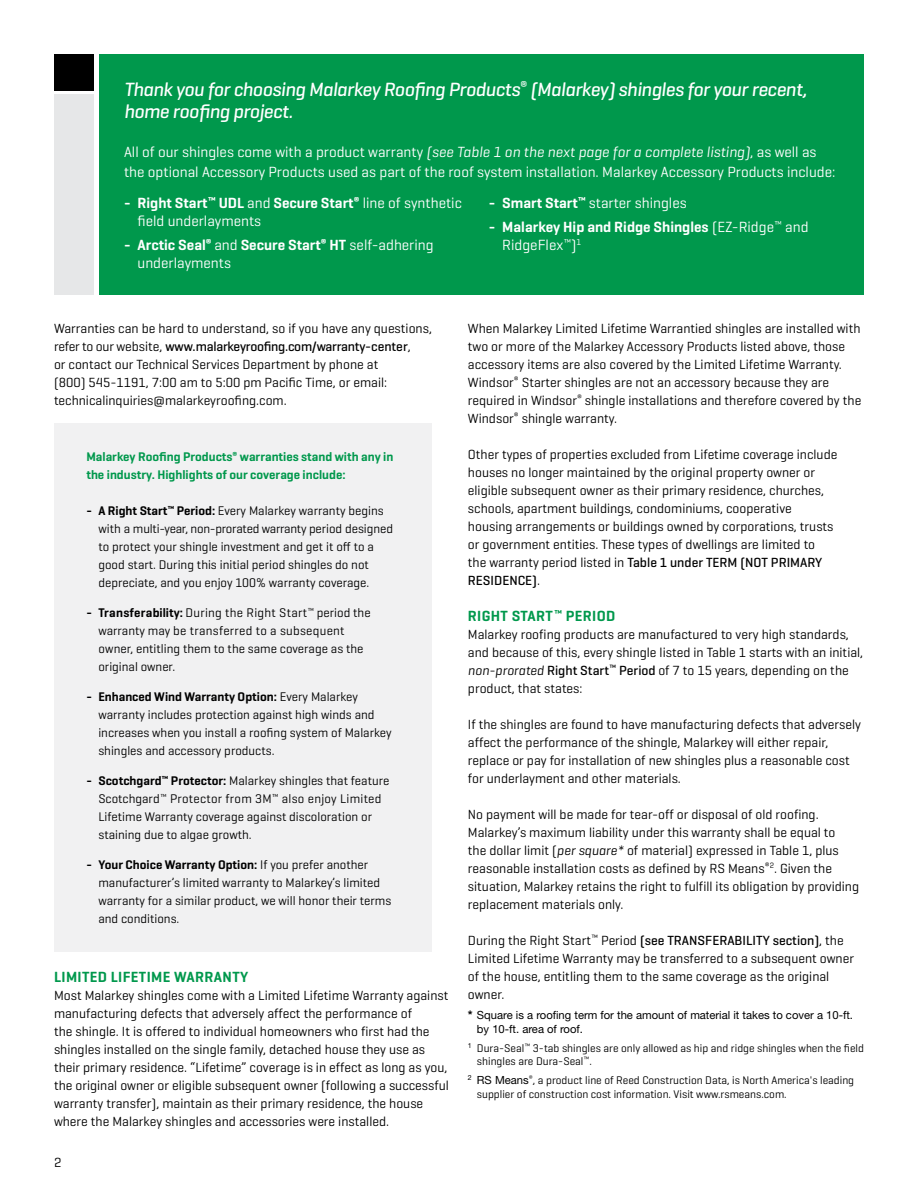
<style>
.page{position:relative;width:918px;height:1188px;background:#fff}
.page>*{position:absolute;margin:0;border:0;box-sizing:border-box;transform-origin:0 0}
.t1{font:italic 500 19.5px/22.5px "Geogrotesque";letter-spacing:-.02em;color:#fff}
.t2{font:15px/18px "Geogrotesque";color:#fff}
.t3{font:600 15px/18px "Geogrotesque";color:#fff}
.t4{font:600 15px "Geogrotesque";letter-spacing:.025em;color:#00984c}
.t5{font:13.5px/18px "Geogrotesque";color:#000}
.t6{font:12.75px/18px "Geogrotesque";color:#000}
.t7{font:600 12.75px/18px "Geogrotesque";color:#00984c}
.t8{font:11.25px/13.5px "Geogrotesque";color:#000}
.t9{font:11.25px/13.5px "Helvetica Neue LT Std";color:#000}
.s1{font-style:italic}
.s2{font-weight:600}
.s3{font-weight:400}
.s4{font-weight:500}
.s5{font-weight:700;font-size:12px}
.s6{font-family:"Helvetica Neue LT Std"}
</style>
<div class="page">
<div style="left:100px;top:54px;width:764px;height:241px;background:#00984c"></div>
<div style="left:54px;top:423px;width:378px;height:529px;background:#f1f1f2"></div>
<div style="left:54px;top:54px;width:40px;height:36px;background:#000"></div>
<div style="left:54px;top:94px;width:40px;height:201px;background:#e6e7e8"></div>
<h1 class="t1" style="left:124px;top:78px;width:685px">Thank you for choosing Malarkey Roofing Products<sup>®</sup> (Malarkey) shingles for your recent, home roofing project.</h1>
<p class="t2" style="left:124px;top:142px;width:713px;line-height:19.5px">All of our shingles come with a product warranty <span class="s1">(see Table 1 on the next page for a complete listing)</span>, as well as the optional Accessory Products used as part of the roof system installation. Malarkey Accessory Products include:</p>
<p class="t2" style="left:138px;top:193px;width:326px;text-indent:-14px"><span class="s2">- Right Start</span><sup>™</sup> <span class="s2">UDL</span> and <span class="s2">Secure Start</span><sup>®</sup> line of synthetic field underlayments</p>
<p class="t2" style="left:138px;top:235px;width:298px;text-indent:-13px"><span class="s2">- Arctic Seal</span><sup>®</sup> and <span class="s2">Secure Start</span><sup>®</sup> <span class="s2">HT</span> self-adhering underlayments</p>
<p class="t2" style="left:489px;top:193px;width:199px"><span class="s2">- Smart Start</span><sup>™</sup> starter shingles</p>
<p class="t3" style="left:502px;top:218px;width:308px;text-indent:-14px">- Malarkey Hip and Ridge Shingles <span class="s3">(EZ-Ridge</span><sup>™</sup> <span class="s3">and<br>RidgeFlex</span><sup>™</sup><span class="s3">)</span><sup>1</sup></p>
<p class="t5" style="left:54px;top:319px;width:380px">Warranties can be hard to understand, so if you have any questions, refer to our website, <span class="s4">www.malarkeyroofing.com/warranty-center</span>,<br>or contact our Technical Services Department by phone at<br>(800) 545-1191, 7:00 am to 5:00 pm Pacific Time, or email: technicalinquiries@malarkeyroofing.com.</p>
<p class="t7" style="left:86px;top:448px;width:309px">Malarkey Roofing Products<sup>®</sup> warranties stand with any in the industry. Highlights of our coverage include:</p>
<p class="t6" style="left:98px;top:502px;width:296px;text-indent:-12px"><span class="s2">- A Right Start</span><sup>™</sup> <span class="s2">Period:</span> Every Malarkey warranty begins with a multi-year, non-prorated warranty period designed to protect your shingle investment and get it off to a good start. During this initial period shingles do not depreciate, and you enjoy 100% warranty coverage.</p>
<p class="t6" style="left:98px;top:604px;width:274px;text-indent:-12px"><span class="s2">- Transferability:</span> During the Right Start<sup>™</sup> period the warranty may be transferred to a subsequent owner, entitling them to the same coverage as the original owner.</p>
<p class="t6" style="left:98px;top:688px;width:295px;text-indent:-12px"><span class="s2">- Enhanced Wind Warranty Option:</span> Every Malarkey warranty includes protection against high winds and increases when you install a roofing system of Malarkey shingles and accessory products.</p>
<p class="t6" style="left:98px;top:772px;width:293px;text-indent:-12px"><span class="s2">- Scotchgard</span><sup>™</sup> <span class="s2">Protector:</span> Malarkey shingles that feature Scotchgard<sup>™</sup> Protector from 3M<sup>™</sup> also enjoy Limited Lifetime Warranty coverage against discoloration or staining due to algae growth.</p>
<p class="t6" style="left:98px;top:856px;width:294px;text-indent:-12px"><span class="s2">- Your Choice Warranty Option:</span> If you prefer another manufacturer’s limited warranty to Malarkey’s limited warranty for a similar product, we will honor their terms and conditions.</p>
<p class="t4" style="left:54px;top:968px;width:196px">LIMITED LIFETIME WARRANTY</p>
<p class="t5" style="left:54px;top:986px;width:396px">Most Malarkey shingles come with a Limited Lifetime Warranty against manufacturing defects that adversely affect the performance of<br>the shingle. It is offered to individual homeowners who first had the shingles installed on the single family, detached house they use as their primary residence. “Lifetime” coverage is in effect as long as you, the original owner or eligible subsequent owner (following a successful warranty transfer), maintain as their primary residence, the house where the Malarkey shingles and accessories were installed.</p>
<p class="t5" style="left:54px;top:1153px;width:9px">2</p>
<p class="t5" style="left:468px;top:319px;width:395px">When Malarkey Limited Lifetime Warrantied shingles are installed with two or more of the Malarkey Accessory Products listed above, those accessory items are also covered by the Limited Lifetime Warranty.<br>Windsor<sup>®</sup> Starter shingles are not an accessory because they are required in Windsor<sup>®</sup> shingle installations and therefore covered by the Windsor<sup>®</sup> shingle warranty.</p>
<p class="t5" style="left:468px;top:445px;width:371px">Other types of properties excluded from Lifetime coverage include houses no longer maintained by the original property owner or eligible subsequent owner as their primary residence, churches, schools, apartment buildings, condominiums, cooperative housing arrangements or buildings owned by corporations, trusts or government entities. These types of dwellings are limited to<br>the warranty period listed in <span class="s4">Table 1 under TERM (NOT PRIMARY RESIDENCE)</span>.</p>
<p class="t4" style="left:468px;top:607px;width:149px">RIGHT START<sup>™</sup> PERIOD</p>
<p class="t5" style="left:468px;top:625px;width:397px">Malarkey roofing products are manufactured to very high standards, and because of this, every shingle listed in Table 1 starts with an initial, <span class="s1">non-prorated</span> <span class="s4">Right Start</span><sup>™</sup> <span class="s4">Period</span> of 7 to 15 years, depending on the product, that states:</p>
<p class="t5" style="left:468px;top:715px;width:394px">If the shingles are found to have manufacturing defects that adversely affect the performance of the shingle, Malarkey will either repair, replace or pay for installation of new shingles plus a reasonable cost for underlayment and other materials.</p>
<p class="t5" style="left:468px;top:805px;width:393px">No payment will be made for tear-off or disposal of old roofing.<br>Malarkey’s maximum liability under this warranty shall be equal to<br>the dollar limit (<span class="s1">per square*</span> of material) expressed in Table 1, plus reasonable installation costs as defined by RS Means<sup>®2</sup>. Given the situation, Malarkey retains the right to fulfill its obligation by providing replacement materials only.</p>
<p class="t5" style="left:468px;top:931px;width:388px">During the Right Start<sup>™</sup> Period <span class="s4">(see TRANSFERABILITY section)</span>, the Limited Lifetime Warranty may be transferred to a subsequent owner of the house, entitling them to the same coverage as the original owner.</p>
<p class="t9" style="left:477px;top:1008px;width:378px;text-indent:-9px"><span class="s5">*</span> Square is a roofing term for the amount of material it takes to cover a 10-ft. by 10-ft. area of roof.</p>
<p class="t8" style="left:477px;top:1041px;width:389px;text-indent:-9px"><sup>1</sup> Dura-Seal<sup>™</sup> 3-tab shingles are only allowed as hip and ridge shingles when the field shingles are Dura-Seal<sup>™</sup>.</p>
<p class="t8" style="left:477px;top:1073px;width:379px;text-indent:-9px"><sup>2</sup> <span class="s6">RS Means</span><sup>®</sup>, a product line of Reed Construction Data, is North America's leading supplier of construction cost information. Visit www.rsmeans.com.</p>
</div>
